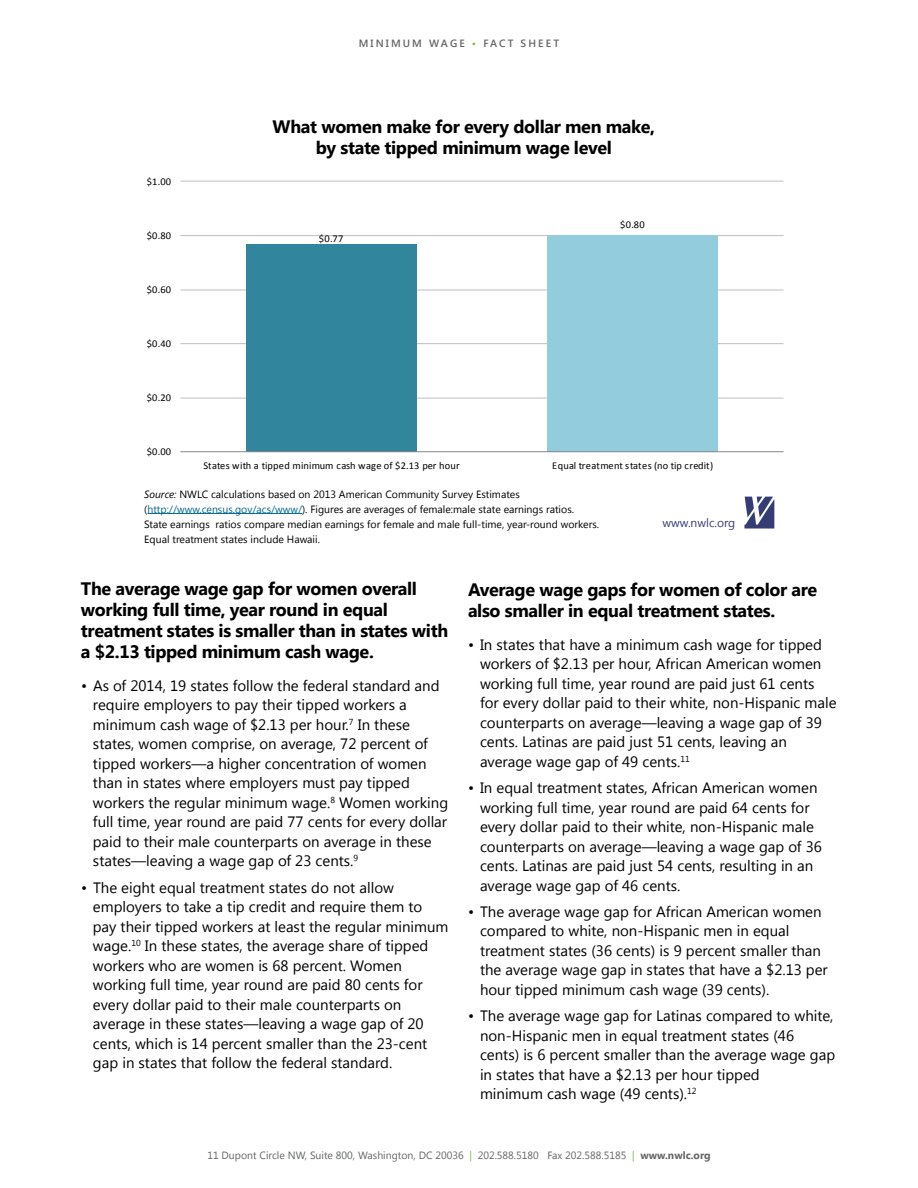
<style>
.page{position:relative;width:918px;height:1188px;background:#fff}
.page>*{position:absolute;margin:0;border:0;box-sizing:border-box;transform-origin:0 0}
.t1{font:700 18px/21px "Segoe UI";letter-spacing:-.02em;color:#000}
.t2{font:700 15.15px/18.5px "Calibri";letter-spacing:-.01em;color:#000;text-align:center}
.t3{font:15px/19.5px "Segoe UI";color:#000}
.t4{font:12px "Segoe UI";color:#363c74}
.t5{font:10.5px/15px "Segoe UI";color:#000}
.t6{font:10.5px "Segoe UI";color:#636567}
.t7{font:600 10.5px "Segoe UI";letter-spacing:.2em;color:#636567}
.t8{font:10.35px "Calibri";letter-spacing:.015em;color:#000}
.t9{font:9.6px "Calibri";letter-spacing:.02em;color:#000}
.s1{color:#81b541}
.s2{font-style:italic}
.s3{color:#006892}
.s4{font-weight:700}
</style>
<div class="page">
<hr style="left:147px;top:513px;width:155px;height:1px;background:#006892">
<svg style="left:744px;top:497px;width:30px;height:32px"></svg>
<hr style="left:180px;top:398px;width:604px;height:1px;background:#bfbfbf">
<hr style="left:180px;top:343px;width:604px;height:1px;background:#bfbfbf">
<hr style="left:180px;top:290px;width:604px;height:1px;background:#bfbfbf">
<hr style="left:180px;top:235px;width:604px;height:1px;background:#bfbfbf">
<hr style="left:180px;top:181px;width:604px;height:1px;background:#bfbfbf">
<div style="left:246px;top:245px;width:171px;height:207px;background:#31859c"></div>
<div style="left:547px;top:235px;width:171px;height:217px;background:#93cddd"></div>
<hr style="left:180px;top:451px;width:604px;height:1px;background:#868686">
<p class="t7" style="left:359px;top:35px;width:202px">MINIM UM WAGE <span class="s1">•</span> FACT SHEET</p>
<p class="t8" style="left:147px;top:175px;width:26px">$1.00</p>
<p class="t8" style="left:147px;top:229px;width:26px">$0.80</p>
<p class="t8" style="left:147px;top:283px;width:26px">$0.60</p>
<p class="t8" style="left:147px;top:337px;width:26px">$0.40</p>
<p class="t8" style="left:147px;top:391px;width:26px">$0.20</p>
<p class="t8" style="left:147px;top:445px;width:26px">$0.00</p>
<p class="t1" style="left:273px;top:115px;width:384px;text-align:center">What women make for every dollar men make, by state tipped minimum wage level</p>
<p class="t2" style="left:320px;top:122px;width:294px">What women make for every dollar men make, by state tipped minimum wage level</p>
<p class="t8" style="left:319px;top:232px;width:26px">$0.77</p>
<p class="t8" style="left:620px;top:218px;width:26px">$0.80</p>
<p class="t8" style="left:203px;top:459px;width:258px">States with a tipped minimum cash wage of $2.13 per hour</p>
<p class="t8" style="left:552px;top:459px;width:163px">Equal treatment states (no tip credit)</p>
<p class="t5" style="left:144px;top:486px;width:456px"><span class="s2">Source:</span> NWLC calculations based on 2013 American Community Survey Estimates (<span class="s3">http://www.census.gov/acs/www/</span>). Figures are averages of female:male state earnings ratios.<br>State earnings ratios compare median earnings for female and male full-time, year-round workers.<br>Equal treatment states include Hawaii.</p>
<p class="t4" style="left:663px;top:515px;width:74px">www.nwlc.org</p>
<p class="t9" style="left:153px;top:522px;width:611px">earnings ratios. State earnings ratios compare median earnings for female and male full-time, year-round workers. Equal treatment states include Hawaii.</p>
<p class="t1" style="left:81px;top:577px;width:369px">The average wage gap for women overall working full time, year round in equal treatment states is smaller than in states with a $2.13 tipped minimum cash wage.</p>
<p class="t3" style="left:93px;top:675px;width:357px;text-indent:-12px">• As of 2014, 19 states follow the federal standard and require employers to pay their tipped workers a minimum cash wage of $2.13 per hour.<sup>7</sup> In these states, women comprise, on average, 72 percent of tipped workers—a higher concentration of women than in states where employers must pay tipped workers the regular minimum wage.<sup>8</sup> Women working full time, year round are paid 77 cents for every dollar paid to their male counterparts on average in these states—leaving a wage gap of 23 cents.<sup>9</sup></p>
<p class="t3" style="left:93px;top:877px;width:357px;text-indent:-12px">• The eight equal treatment states do not allow employers to take a tip credit and require them to pay their tipped workers at least the regular minimum wage.<sup>10</sup> In these states, the average share of tipped workers who are women is 68 percent. Women working full time, year round are paid 80 cents for every dollar paid to their male counterparts on average in these states—leaving a wage gap of 20 cents, which is 14 percent smaller than the 23-cent gap in states that follow the federal standard.</p>
<p class="t1" style="left:468px;top:578px;width:351px">Average wage gaps for women of color are also smaller in equal treatment states.</p>
<p class="t3" style="left:480px;top:634px;width:358px;text-indent:-12px">• In states that have a minimum cash wage for tipped workers of $2.13 per hour, African American women working full time, year round are paid just 61 cents for every dollar paid to their white, non-Hispanic male counterparts on average—leaving a wage gap of 39 cents. Latinas are paid just 51 cents, leaving an average wage gap of 49 cents.<sup>11</sup></p>
<p class="t3" style="left:480px;top:777px;width:343px;text-indent:-12px">• In equal treatment states, African American women working full time, year round are paid 64 cents for every dollar paid to their white, non-Hispanic male counterparts on average—leaving a wage gap of 36 cents. Latinas are paid just 54 cents, resulting in an average wage gap of 46 cents.</p>
<p class="t3" style="left:480px;top:901px;width:349px;text-indent:-12px">• The average wage gap for African American women compared to white, non-Hispanic men in equal treatment states (36 cents) is 9 percent smaller than the average wage gap in states that have a $2.13 per hour tipped minimum cash wage (39 cents).</p>
<p class="t3" style="left:480px;top:1005px;width:357px;text-indent:-12px">• The average wage gap for Latinas compared to white, non-Hispanic men in equal treatment states (46 cents) is 6 percent smaller than the average wage gap in states that have a $2.13 per hour tipped<br>minimum cash wage (49 cents).<sup>12</sup></p>
<p class="t6" style="left:207px;top:1148px;width:505px">11 Dupont Circle NW, Suite 800, Washington, DC 20036 <span class="s1">|</span> 202.588.5180 Fax 202.588.5185 <span class="s1">|</span> <span class="s4">www.nwlc.org</span></p>
</div>
